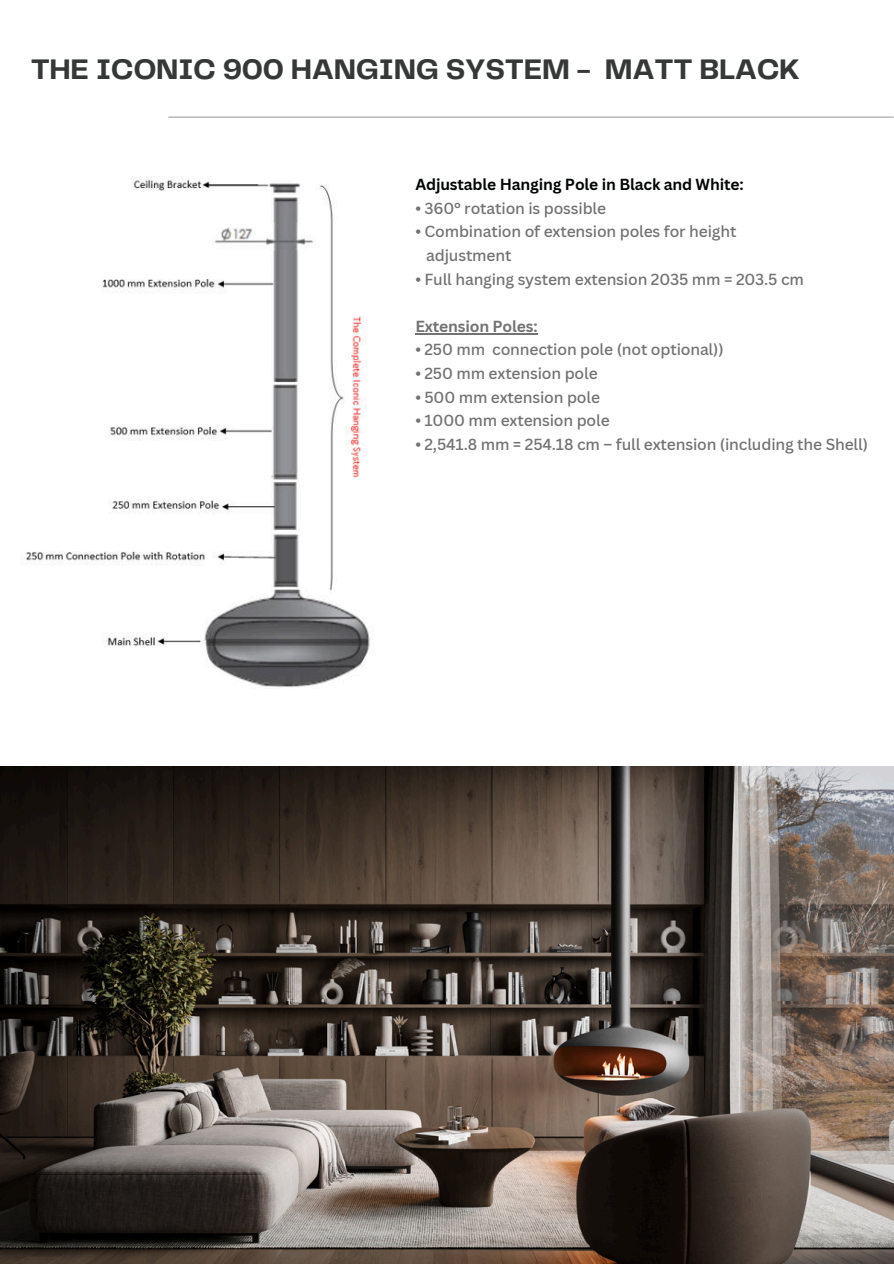
<style>
.page{position:relative;width:894px;height:1264px;background:#fff}
.page>*{position:absolute;margin:0;border:0;box-sizing:border-box;transform-origin:0 0}
.t1{font:700 29.4px "Telegraf";letter-spacing:-.01em;color:#040606}
.t2{font:500 15.6px/23.7px "Canva Sans";letter-spacing:-.01em;color:#737373}
.t3{font:700 15.6px "Canva Sans";letter-spacing:-.01em;color:#040606}
.t4{font:700 15.6px "Canva Sans";letter-spacing:-.01em;color:#737373}
</style>
<div class="page">
<hr style="left:168px;top:117px;width:725px;height:1px;background:#000">
<img style="left:0;top:767px;width:893px;height:496px">
<img style="left:22px;top:176px;width:348px;height:512px">
<hr style="left:415px;top:333px;width:122px;height:1px;background:#737373">
<h1 class="t1" style="left:31px;top:49px;width:770px">THE ICONIC 900 HANGING SYSTEM - MATT BLACK</h1>
<p class="t3" style="left:415px;top:175px;width:330px">Adjustable Hanging Pole in Black and White:</p>
<p class="t2" style="left:415px;top:196px;width:192px">• 360° rotation is possible</p>
<p class="t2" style="left:426px;top:220px;width:312px;text-indent:-11px">• Combination of extension poles for height adjustment</p>
<p class="t2" style="left:415px;top:267px;width:390px">• Full hanging system extension 2035 mm = 203.5 cm</p>
<p class="t4" style="left:415px;top:317px;width:124px">Extension Poles:</p>
<p class="t2" style="left:415px;top:338px;width:309px">• 250 mm connection pole (not optional))</p>
<p class="t2" style="left:415px;top:362px;width:184px">• 250 mm extension pole</p>
<p class="t2" style="left:415px;top:385px;width:186px">• 500 mm extension pole</p>
<p class="t2" style="left:415px;top:409px;width:196px">• 1000 mm extension pole</p>
<p class="t2" style="left:415px;top:432px;width:454px">• 2,541.8 mm = 254.18 cm – full extension (including the Shell)</p>
</div>
